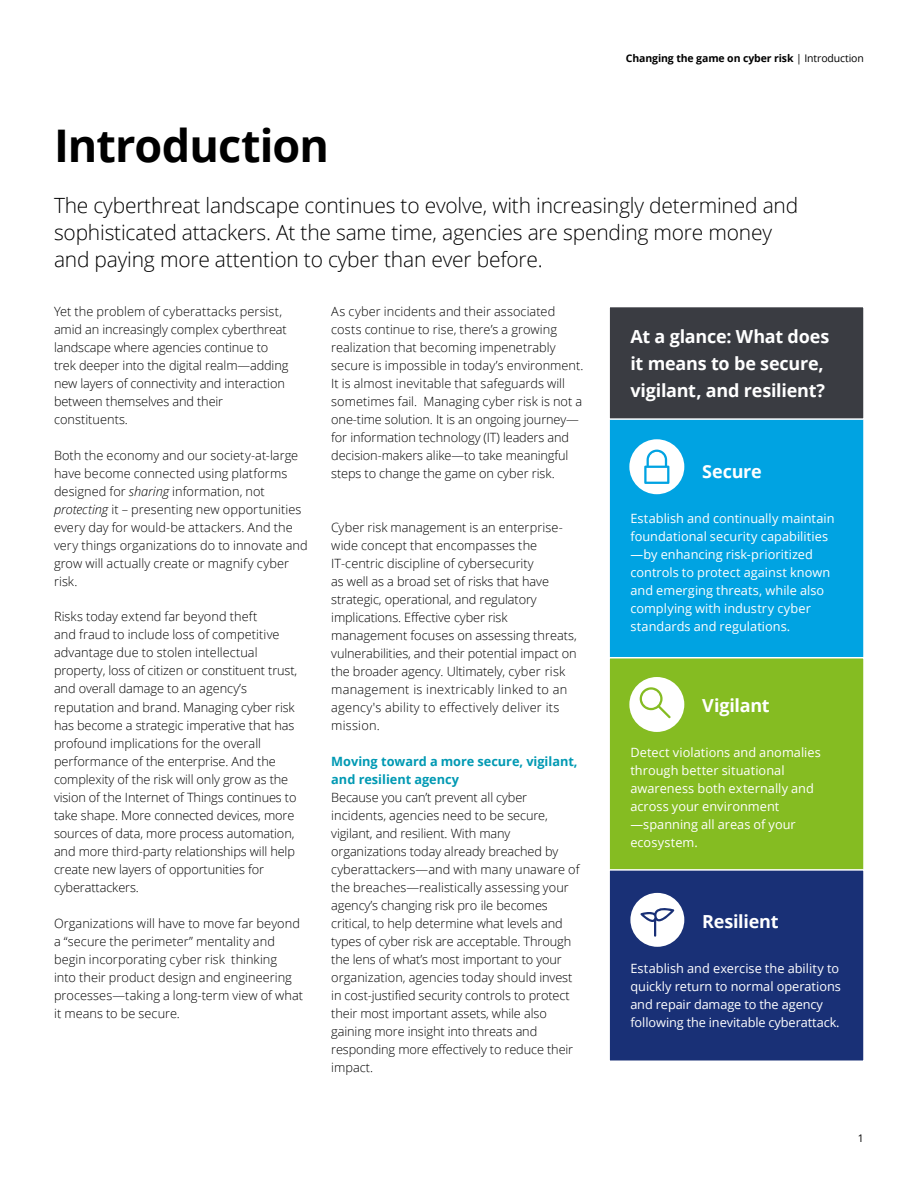
<style>
.page{position:relative;width:918px;height:1188px;background:#fff}
.page>*{position:absolute;margin:0;border:0;box-sizing:border-box;transform-origin:0 0}
.t1{font:700 45px "Open Sans";letter-spacing:-.02em;color:#000}
.t2{font:300 21px/27px "Open Sans";letter-spacing:-.01em;color:#000}
.t3{font:700 18px/27px "Open Sans";letter-spacing:-.015em;color:#fff}
.t4{font:300 12.75px/18px "Open Sans";letter-spacing:-.01em;color:#000}
.t5{font:12.75px/18px "Open Sans";color:#fff}
.t6{font:700 12.75px/18px "Open Sans";color:#0099b3}
.t7{font:700 10.5px "Open Sans";letter-spacing:-.01em;color:#000}
.t8{font:10.5px "Open Sans";color:#000}
.s1{font-weight:400}
.s2{font-style:italic}
</style>
<div class="page">
<div style="left:608px;top:414px;width:257px;height:273px;background:#00a3e2;border:2px solid #fff"></div>
<div style="left:608px;top:657px;width:257px;height:221px;background:#85bc22;border:2px solid #fff"></div>
<div style="left:608px;top:869px;width:257px;height:193px;background:#193076;border:2px solid #fff"></div>
<div style="left:608px;top:306px;width:257px;height:114px;background:#3a3c42;border:2px solid #fff"></div>
<svg style="left:629px;top:439px;width:55px;height:55px"></svg>
<svg style="left:629px;top:677px;width:55px;height:55px"></svg>
<div style="left:642px;top:690px;width:18px;height:18px;background:#fff;border-radius:50%"></div>
<svg style="left:630px;top:893px;width:54px;height:54px"></svg>
<h1 class="t1" style="left:54px;top:114px;width:277px">Introduction</h1>
<p class="t7" style="left:626px;top:51px;width:240px">Changing the game on cyber risk <span class="s1">| Introduction</span></p>
<h2 class="t2" style="left:54px;top:191px;width:746px">The cyberthreat landscape continues to evolve, with increasingly determined and sophisticated attackers. At the same time, agencies are spending more money and paying more attention to cyber than ever before.</h2>
<p class="t4" style="left:54px;top:302px;width:236px">Yet the problem of cyberattacks persist, amid an increasingly complex cyberthreat landscape where agencies continue to trek deeper into the digital realm—adding new layers of connectivity and interaction between themselves and their constituents.</p>
<p class="t4" style="left:54px;top:446px;width:255px">Both the economy and our society-at-large have become connected using platforms designed for <span class="s2">sharing</span> information, not <span class="s2">protecting</span> it – presenting new opportunities every day for would-be attackers. And the very things organizations do to innovate and grow will actually create or magnify cyber risk.</p>
<p class="t4" style="left:54px;top:608px;width:245px">Risks today extend far beyond theft<br>and fraud to include loss of competitive advantage due to stolen intellectual property, loss of citizen or constituent trust, and overall damage to an agency’s reputation and brand. Managing cyber risk has become a strategic imperative that has profound implications for the overall performance of the enterprise. And the complexity of the risk will only grow as the vision of the Internet of Things continues to take shape. More connected devices, more sources of data, more process automation, and more third-party relationships will help create new layers of opportunities for cyberattackers.</p>
<p class="t4" style="left:54px;top:914px;width:251px">Organizations will have to move far beyond a “secure the perimeter” mentality and begin incorporating cyber risk thinking<br>into their product design and engineering processes—taking a long-term view of what it means to be secure.</p>
<p class="t4" style="left:331px;top:302px;width:254px">As cyber incidents and their associated costs continue to rise, there’s a growing realization that becoming impenetrably secure is impossible in today’s environment.<br>It is almost inevitable that safeguards will sometimes fail. Managing cyber risk is not a one-time solution. It is an ongoing journey— for information technology (IT) leaders and decision-makers alike—to take meaningful steps to change the game on cyber risk.</p>
<p class="t4" style="left:331px;top:518px;width:247px">Cyber risk management is an enterprise&shy;wide concept that encompasses the IT-centric discipline of cybersecurity<br>as well as a broad set of risks that have strategic, operational, and regulatory implications. Effective cyber risk management focuses on assessing threats, vulnerabilities, and their potential impact on the broader agency. Ultimately, cyber risk management is inextricably linked to an agency's ability to effectively deliver its mission.</p>
<p class="t6" style="left:331px;top:752px;width:248px">Moving toward a more secure, vigilant, and resilient agency</p>
<p class="t4" style="left:331px;top:788px;width:250px">Because you can’t prevent all cyber incidents, agencies need to be secure, vigilant, and resilient. With many organizations today already breached by cyberattackers—and with many unaware of the breaches—realistically assessing your agency’s changing risk pro ile becomes critical, to help determine what levels and types of cyber risk are acceptable. Through the lens of what’s most important to your organization, agencies today should invest in cost-justified security controls to protect their most important assets, while also gaining more insight into threats and responding more effectively to reduce their impact.</p>
<h3 class="t3" style="left:630px;top:322px;width:200px">At a glance: What does it means to be secure, vigilant, and resilient?</h3>
<h3 class="t3" style="left:702px;top:457px;width:61px">Secure</h3>
<p class="t5" style="left:630px;top:509px;width:206px">Establish and continually maintain foundational security capabilities —by enhancing risk-prioritized controls to protect against known and emerging threats, while also complying with industry cyber standards and regulations.</p>
<h3 class="t3" style="left:702px;top:691px;width:69px">Vigilant</h3>
<p class="t5" style="left:630px;top:743px;width:192px">Detect violations and anomalies through better situational awareness both externally and across your environment —spanning all areas of your ecosystem.</p>
<h3 class="t3" style="left:702px;top:907px;width:78px">Resilient</h3>
<p class="t5" style="left:630px;top:959px;width:212px">Establish and exercise the ability to quickly return to normal operations and repair damage to the agency following the inevitable cyberattack.</p>
<p class="t8" style="left:858px;top:1131px;width:8px">1</p>
</div>
